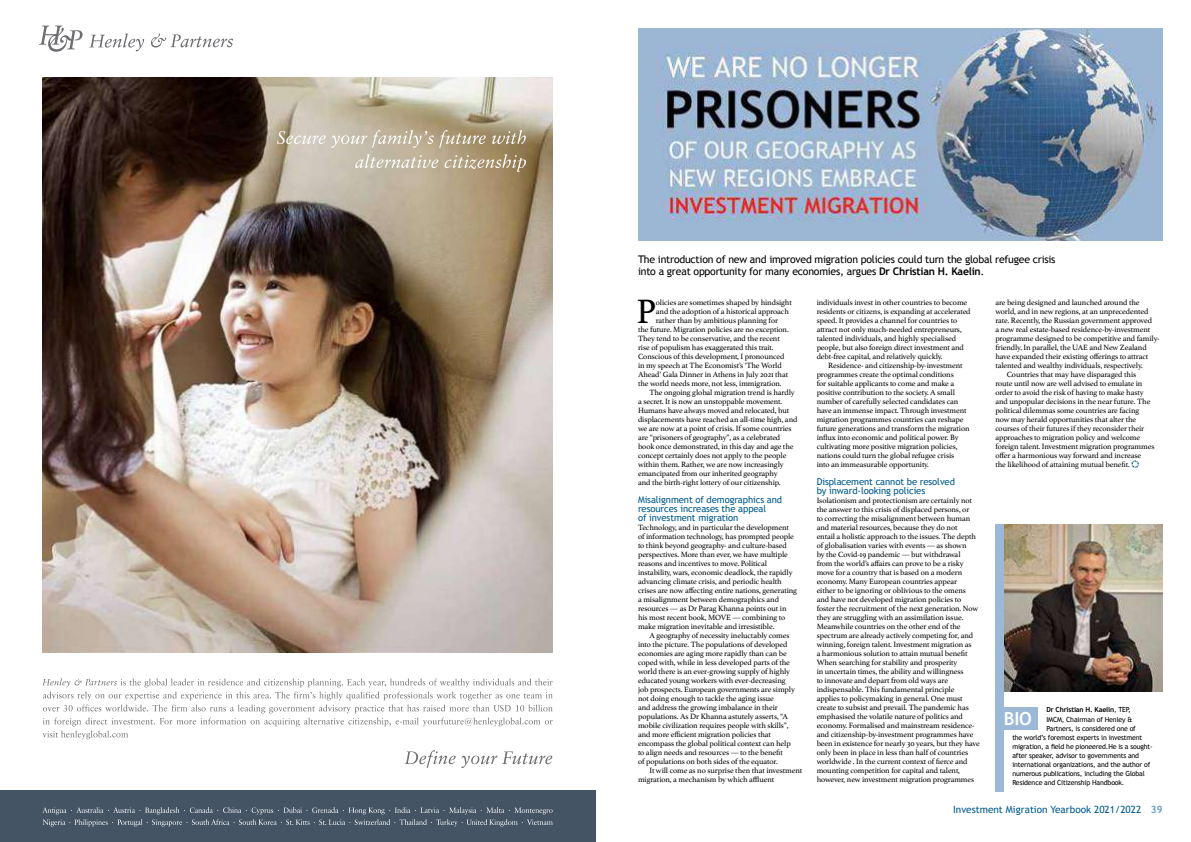
<style>
.page{position:relative;width:1191px;height:842px;background:#fff}
.page>*{position:absolute;margin:0;border:0;box-sizing:border-box;transform-origin:0 0}
.t1{font:35.5px "Athelas";color:#000}
.t2{font:700 18px "Trebuchet MS";color:#fff}
.t3{font:10.5px/12px "Trebuchet MS";letter-spacing:-.02em;color:#000}
.t4{font:10px "Trebuchet MS";color:#005a8f}
.t5{font:9.5px/9px "Trebuchet MS";letter-spacing:-.01em;color:#005a8f}
.t6{font:8px/9px "Athelas";letter-spacing:-.01em;color:#000}
.t7{font:7px "Trebuchet MS";letter-spacing:-.02em;color:#000}
.t8{font:700 7px/9px "Trebuchet MS";letter-spacing:-.02em;color:#000}
.s1{font-weight:700}
.s2{font-weight:400}
.s3{font-weight:700;color:#699ec9}
</style>
<div class="page">
<img style="left:1003px;top:524px;width:159px;height:168px">
<svg style="left:39px;top:26px;width:44px;height:26px"></svg>
<svg style="left:89px;top:33px;width:55px;height:18px"></svg>
<svg style="left:151px;top:33px;width:82px;height:14px"></svg>
<div style="left:0;top:790px;width:595px;height:52px;background:#445464"></div>
<img style="left:43px;top:78px;width:510px;height:574px">
<svg style="left:355px;top:154px;width:171px;height:18px;background:#c0b29a"></svg>
<svg style="left:277px;top:130px;width:249px;height:18px;background:#c1b69f"></svg>
<svg style="left:42px;top:807px;width:511px;height:19px"></svg>
<svg style="left:42px;top:678px;width:510px;height:61px"></svg>
<svg style="left:404px;top:750px;width:148px;height:18px"></svg>
<div style="left:995px;top:707px;width:42px;height:23px;background:#9cb8d7"></div>
<div style="left:995px;top:524px;width:8px;height:268px;background:#9cb8d7"></div>
<svg style="left:1131px;top:460px;width:8px;height:8px"></svg>
<img style="left:638px;top:28px;width:524px;height:213px">
<h3 class="t3" style="left:638px;top:253px;width:419px">The introduction of new and improved migration policies could turn the global refugee crisis into a great opportunity for many economies, argues <span class="s1">Dr Christian H. Kaelin</span>.</h3>
<h1 class="t1" style="left:636px;top:283px;width:21px">P</h1>
<p class="t6" style="left:656px;top:297px;width:137px">olicies are sometimes shaped by hindsight</p>
<p class="t6" style="left:656px;top:306px;width:135px">and the adoption of a historical approach</p>
<p class="t6" style="left:656px;top:315px;width:124px">rather than by ambitious planning for</p>
<p class="t6" style="left:638px;top:324px;width:152px">the future. Migration policies are no exception.</p>
<p class="t6" style="left:638px;top:333px;width:143px">They tend to be conservative, and the recent</p>
<p class="t6" style="left:638px;top:342px;width:137px">rise of populism has exaggerated this trait.</p>
<p class="t6" style="left:638px;top:351px;width:148px">Conscious of this development, I pronounced</p>
<p class="t6" style="left:638px;top:360px;width:145px">in my speech at The Economist’s ‘The World</p>
<p class="t6" style="left:638px;top:369px;width:152px">Ahead’ Gala Dinner in Athens in July 2021 that</p>
<p class="t6" style="left:638px;top:378px;width:145px">the world needs more, not less, immigration.</p>
<p class="t6" style="left:649px;top:387px;width:147px">The ongoing global migration trend is hardly</p>
<p class="t6" style="left:638px;top:396px;width:146px">a secret. It is now an unstoppable movement.</p>
<p class="t6" style="left:638px;top:405px;width:153px">Humans have always moved and relocated, but</p>
<p class="t6" style="left:638px;top:414px;width:161px">displacements have reached an all-time high, and</p>
<p class="t6" style="left:638px;top:423px;width:155px">we are now at a point of crisis. If some countries</p>
<p class="t6" style="left:638px;top:432px;width:144px">are “prisoners of geography”, as a celebrated</p>
<p class="t6" style="left:638px;top:441px;width:157px">book once demonstrated, in this day and age the</p>
<p class="t6" style="left:638px;top:450px;width:150px">concept certainly does not apply to the people</p>
<p class="t6" style="left:638px;top:459px;width:147px">within them. Rather, we are now increasingly</p>
<p class="t6" style="left:638px;top:468px;width:141px">emancipated from our inherited geography</p>
<p class="t6" style="left:638px;top:477px;width:144px">and the birth-right lottery of our citizenship.</p>
<p class="t5" style="left:638px;top:495px;width:146px">Misalignment of demographics and resources increases the appeal<br>of investment migration</p>
<p class="t6" style="left:638px;top:522px;width:161px">Technology, and in particular the development of information technology, has prompted people to think beyond geography- and culture-based perspectives. More than ever, we have multiple reasons and incentives to move. Political instability, wars, economic deadlock, the rapidly advancing climate crisis, and periodic health crises are now affecting entire nations, generating a misalignment between demographics and resources — as Dr Parag Khanna points out in his most recent book, MOVE — combining to make migration inevitable and irresistible.</p>
<p class="t6" style="left:638px;top:630px;width:158px;text-indent:11px">A geography of necessity ineluctably comes into the picture. The populations of developed economies are aging more rapidly than can be coped with, while in less developed parts of the world there is an ever-growing supply of highly educated young workers with ever-decreasing job prospects. European governments are simply not doing enough to tackle the aging issue<br>and address the growing imbalance in their populations. As Dr Khanna astutely asserts, “A mobile civilization requires people with skills”, and more efficient migration policies that encompass the global political context can help to align needs and resources — to the benefit<br>of populations on both sides of the equator.</p>
<p class="t6" style="left:638px;top:765px;width:166px;text-indent:11px">It will come as no surprise then that investment migration, a mechanism by which affluent</p>
<p class="t6" style="left:816px;top:297px;width:155px">individuals invest in other countries to become residents or citizens, is expanding at accelerated speed. It provides a channel for countries to attract not only much-needed entrepreneurs, talented individuals, and highly specialised people, but also foreign direct investment and debt-free capital, and relatively quickly.</p>
<p class="t6" style="left:816px;top:360px;width:154px;text-indent:11px">Residence- and citizenship-by-investment programmes create the optimal conditions<br>for suitable applicants to come and make a positive contribution to the society. A small number of carefully selected candidates can have an immense impact. Through investment migration programmes countries can reshape future generations and transform the migration influx into economic and political power. By cultivating more positive migration policies, nations could turn the global refugee crisis<br>into an immeasurable opportunity.</p>
<p class="t5" style="left:816px;top:477px;width:140px">Displacement cannot be resolved by inward-looking policies</p>
<p class="t6" style="left:816px;top:495px;width:165px">Isolationism and protectionism are certainly not the answer to this crisis of displaced persons, or<br>to correcting the misalignment between human and material resources, because they do not<br>entail a holistic approach to the issues. The depth of globalisation varies with events — as shown<br>by the Covid-19 pandemic — but withdrawal<br>from the world’s affairs can prove to be a risky move for a country that is based on a modern economy. Many European countries appear<br>either to be ignoring or oblivious to the omens and have not developed migration policies to foster the recruitment of the next generation. Now they are struggling with an assimilation issue.<br>Meanwhile countries on the other end of the spectrum are already actively competing for, and winning, foreign talent. Investment migration as<br>a harmonious solution to attain mutual benefit When searching for stability and prosperity<br>in uncertain times, the ability and willingness<br>to innovate and depart from old ways are indispensable. This fundamental principle applies to policymaking in general. One must create to subsist and prevail. The pandemic has emphasised the volatile nature of politics and economy. Formalised and mainstream residence&shy;and citizenship-by-investment programmes have been in existence for nearly 30 years, but they have only been in place in less than half of countries worldwide . In the current context of fierce and mounting competition for capital and talent, however, new investment migration programmes</p>
<p class="t6" style="left:995px;top:297px;width:146px">are being designed and launched around the</p>
<p class="t6" style="left:995px;top:306px;width:155px">world, and in new regions, at an unprecedented</p>
<p class="t6" style="left:995px;top:315px;width:158px">rate. Recently, the Russian government approved</p>
<p class="t6" style="left:995px;top:324px;width:156px">a new real estate-based residence-by-investment</p>
<p class="t6" style="left:995px;top:333px;width:166px">programme designed to be competitive and family-</p>
<p class="t6" style="left:995px;top:342px;width:153px">friendly. In parallel, the UAE and New Zealand</p>
<p class="t6" style="left:995px;top:351px;width:154px">have expanded their existing offerings to attract</p>
<p class="t6" style="left:995px;top:360px;width:149px">talented and wealthy individuals, respectively.</p>
<p class="t6" style="left:1006px;top:369px;width:131px">Countries that may have disparaged this</p>
<p class="t6" style="left:995px;top:378px;width:148px">route until now are well advised to emulate in</p>
<p class="t6" style="left:995px;top:387px;width:150px">order to avoid the risk of having to make hasty</p>
<p class="t6" style="left:995px;top:396px;width:157px">and unpopular decisions in the near future. The</p>
<p class="t6" style="left:995px;top:405px;width:145px">political dilemmas some countries are facing</p>
<p class="t6" style="left:995px;top:414px;width:142px">now may herald opportunities that alter the</p>
<p class="t6" style="left:995px;top:423px;width:150px">courses of their futures if they reconsider their</p>
<p class="t6" style="left:995px;top:432px;width:146px">approaches to migration policy and welcome</p>
<p class="t6" style="left:995px;top:441px;width:161px">foreign talent. Investment migration programmes</p>
<p class="t6" style="left:995px;top:450px;width:147px">offer a harmonious way forward and increase</p>
<p class="t6" style="left:995px;top:459px;width:136px">the likelihood of attaining mutual benefit.</p>
<h2 class="t2" style="left:1003px;top:707px;width:30px">BIO</h2>
<p class="t8" style="left:1046px;top:705px;width:86px">Dr Christian H. Kaelin<span class="s2">, TEP,<br>IMCM</span></p>
<p class="t7" style="left:1061px;top:715px;width:72px">, Chairman of Henley &amp;</p>
<p class="t7" style="left:1046px;top:724px;width:91px">Partners, is considered one of</p>
<p class="t7" style="left:1012px;top:733px;width:131px">the world’s foremost experts in investment</p>
<p class="t7" style="left:1012px;top:742px;width:142px">migration, a field he pioneered.He is a sought-</p>
<p class="t7" style="left:1012px;top:751px;width:128px">after speaker, advisor to governments and</p>
<p class="t7" style="left:1012px;top:760px;width:139px">international organizations, and the author of</p>
<p class="t7" style="left:1012px;top:769px;width:134px">numerous publications, including the Global</p>
<p class="t7" style="left:1012px;top:778px;width:114px">Residence and Citizenship Handbook.</p>
<p class="t4" style="left:953px;top:803px;width:211px">Investment Migration Yearbook 2021/2022 <span class="s3">39</span></p>
</div>
